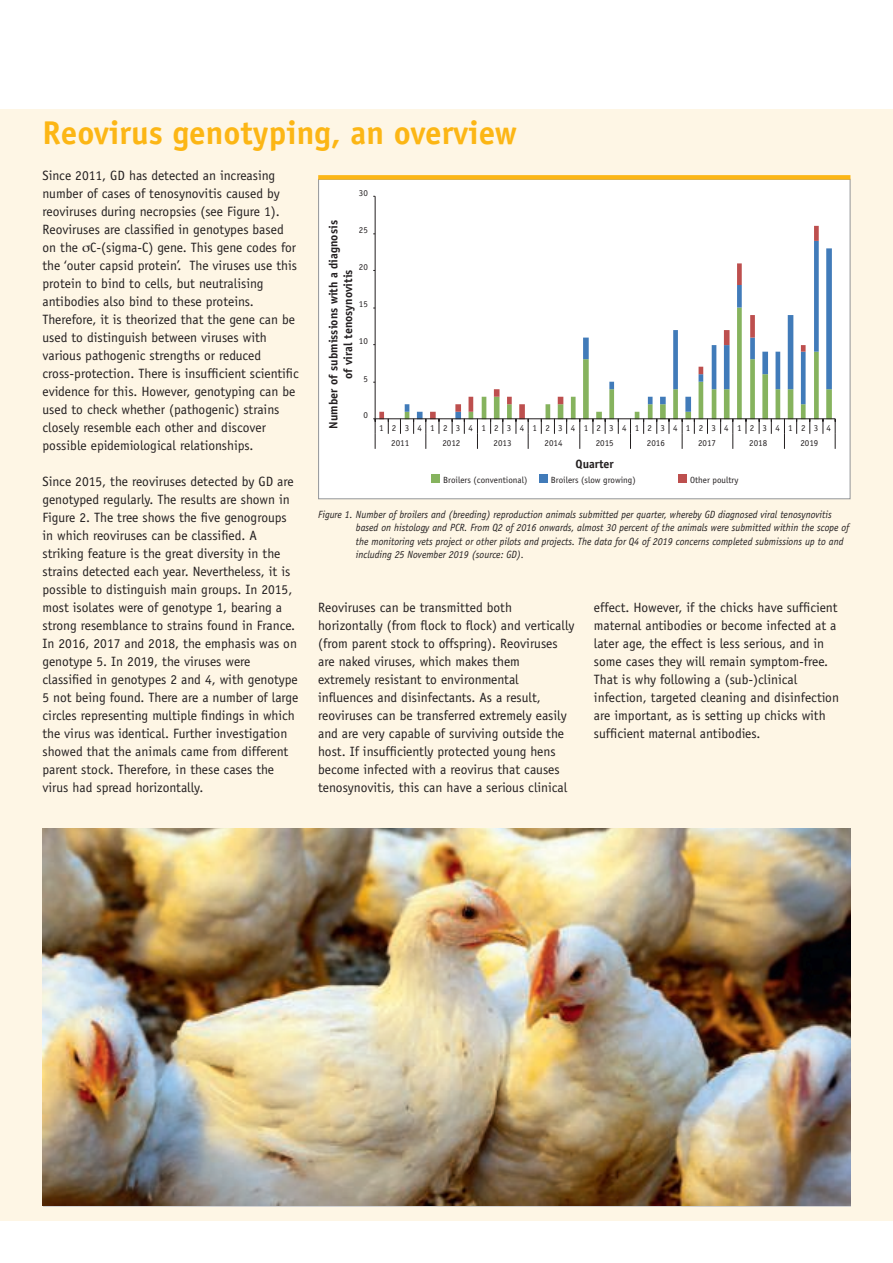
<style>
.page{position:relative;width:893px;height:1263px;background:#fff}
.page>*{position:absolute;margin:0;border:0;box-sizing:border-box;transform-origin:0 0}
.t1{font:700 33px "Officina Sans";color:#fcb615}
.t2{font:13.5px/18px "Officina Sans";color:#231f20}
.t3{font:700 12px/14.4px "Officina Sans";color:#231f20;text-align:center}
.t4{font:italic 10.5px/13.5px "Officina Sans";color:#231f20;scale:.95 1}
.t5{font:9px "Officina Sans";color:#231f20}
.t6{font:9px/14.1px "Officina Sans";letter-spacing:.92em;color:#231f20}
</style>
<div class="page">
<div style="left:0;top:108px;width:893px;height:1112px;background:#fef6e5"></div>
<div style="left:0;top:0;width:893px;height:109px;background:#fff"></div>
<div style="left:319px;top:179px;width:531px;height:320px;background:#fff"></div>
<svg style="left:826px;top:248px;width:6px;height:170px"></svg>
<svg style="left:379px;top:226px;width:440px;height:192px"></svg>
<hr style="left:375px;top:196px;width:1px;height:223px;background:#231f20">
<hr style="left:375px;top:418px;width:460px;height:1px;background:#231f20">
<svg style="left:388px;top:419px;width:1px;height:15px"></svg>
<svg style="left:400px;top:419px;width:1px;height:15px"></svg>
<svg style="left:413px;top:419px;width:1px;height:15px"></svg>
<svg style="left:439px;top:419px;width:1px;height:15px"></svg>
<svg style="left:452px;top:419px;width:1px;height:15px"></svg>
<svg style="left:464px;top:419px;width:1px;height:15px"></svg>
<svg style="left:490px;top:419px;width:1px;height:15px"></svg>
<svg style="left:502px;top:419px;width:1px;height:15px"></svg>
<svg style="left:516px;top:419px;width:1px;height:15px"></svg>
<svg style="left:541px;top:419px;width:1px;height:15px"></svg>
<svg style="left:554px;top:419px;width:1px;height:15px"></svg>
<svg style="left:566px;top:419px;width:1px;height:15px"></svg>
<svg style="left:593px;top:419px;width:1px;height:15px"></svg>
<svg style="left:605px;top:419px;width:1px;height:15px"></svg>
<svg style="left:618px;top:419px;width:1px;height:15px"></svg>
<svg style="left:643px;top:419px;width:1px;height:15px"></svg>
<svg style="left:656px;top:419px;width:1px;height:15px"></svg>
<svg style="left:669px;top:419px;width:1px;height:15px"></svg>
<svg style="left:694px;top:419px;width:1px;height:15px"></svg>
<svg style="left:707px;top:419px;width:1px;height:15px"></svg>
<svg style="left:720px;top:419px;width:1px;height:15px"></svg>
<svg style="left:746px;top:419px;width:1px;height:15px"></svg>
<svg style="left:759px;top:419px;width:1px;height:15px"></svg>
<svg style="left:771px;top:419px;width:1px;height:15px"></svg>
<svg style="left:796px;top:419px;width:1px;height:15px"></svg>
<svg style="left:809px;top:419px;width:1px;height:15px"></svg>
<svg style="left:823px;top:419px;width:1px;height:15px"></svg>
<svg style="left:373px;top:418px;width:3px;height:31px"></svg>
<svg style="left:425px;top:419px;width:1px;height:30px"></svg>
<svg style="left:477px;top:419px;width:1px;height:30px"></svg>
<svg style="left:528px;top:419px;width:1px;height:30px"></svg>
<svg style="left:579px;top:419px;width:1px;height:30px"></svg>
<svg style="left:630px;top:419px;width:1px;height:30px"></svg>
<svg style="left:682px;top:419px;width:1px;height:30px"></svg>
<svg style="left:732px;top:419px;width:1px;height:30px"></svg>
<svg style="left:784px;top:419px;width:1px;height:30px"></svg>
<svg style="left:835px;top:419px;width:1px;height:30px"></svg>
<div style="left:431px;top:474px;width:9px;height:9px;background:#86b35e"></div>
<div style="left:539px;top:474px;width:9px;height:9px;background:#417bb9"></div>
<div style="left:678px;top:474px;width:9px;height:9px;background:#bd4f4e"></div>
<div style="left:318px;top:175px;width:532px;height:5px;background:#fcb615"></div>
<img style="left:43px;top:828px;width:807px;height:377px">
<h1 class="t1" style="left:43px;top:112px;width:476px">Reovirus genotyping, an overview</h1>
<p class="t2" style="left:43px;top:166px;width:258px">Since 2011, GD has detected an increasing number of cases of tenosynovitis caused by reoviruses during necropsies (see Figure 1).<br>Reoviruses are classified in genotypes based on the C-(sigma-C) gene. This gene codes for the ‘outer capsid protein’. The viruses use this protein to bind to cells, but neutralising antibodies also bind to these proteins.<br>Therefore, it is theorized that the gene can be used to distinguish between viruses with various pathogenic strengths or reduced cross-protection. There is insufficient scientific evidence for this. However, genotyping can be used to check whether (pathogenic) strains closely resemble each other and discover possible epidemiological relationships.</p>
<p class="t2" style="left:43px;top:472px;width:257px">Since 2015, the reoviruses detected by GD are genotyped regularly. The results are shown in Figure 2. The tree shows the five genogroups in which reoviruses can be classified. A striking feature is the great diversity in the strains detected each year. Nevertheless, it is possible to distinguish main groups. In 2015, most isolates were of genotype 1, bearing a strong resemblance to strains found in France.<br>In 2016, 2017 and 2018, the emphasis was on genotype 5. In 2019, the viruses were classified in genotypes 2 and 4, with genotype 5 not being found. There are a number of large circles representing multiple findings in which the virus was identical. Further investigation showed that the animals came from different parent stock. Therefore, in these cases the virus had spread horizontally.</p>
<p class="t5" style="left:359px;top:187px;width:10px">30</p>
<p class="t3" style="left:326px;top:428px;width:210px;rotate:-90deg">Number of submissions with a diagnosis of viral tenosynovitis</p>
<p class="t5" style="left:359px;top:225px;width:10px">25</p>
<p class="t5" style="left:359px;top:261px;width:10px">20</p>
<p class="t5" style="left:359px;top:299px;width:10px">15</p>
<p class="t5" style="left:359px;top:336px;width:10px">10</p>
<p class="t5" style="left:363px;top:373px;width:6px">5</p>
<p class="t5" style="left:363px;top:410px;width:6px">0</p>
<p class="t6" style="left:391px;top:421px;width:441px;text-indent:-12px">123412341234123412341234123412341234<br>2011</p>
<p class="t5" style="left:442px;top:437px;width:19px">2012</p>
<p class="t5" style="left:493px;top:437px;width:19px">2013</p>
<p class="t5" style="left:545px;top:437px;width:19px">2014</p>
<p class="t5" style="left:596px;top:437px;width:19px">2015</p>
<p class="t5" style="left:647px;top:437px;width:19px">2016</p>
<p class="t5" style="left:698px;top:437px;width:19px">2017</p>
<p class="t5" style="left:749px;top:437px;width:19px">2018</p>
<p class="t5" style="left:800px;top:437px;width:19px">2019</p>
<p class="t3" style="left:576px;top:456px;width:40px">Quarter</p>
<p class="t5" style="left:443px;top:474px;width:86px">Broilers (conventional)</p>
<p class="t5" style="left:551px;top:474px;width:86px">Broilers (slow growing)</p>
<p class="t5" style="left:690px;top:474px;width:50px">Other poultry</p>
<p class="t4" style="left:356px;top:507px;width:521px;text-indent:-38px">Figure 1. Number of broilers and (breeding) reproduction animals submitted per quarter, whereby GD diagnosed viral tenosynovitis based on histology and PCR. From Q2 of 2016 onwards, almost 30 percent of the animals were submitted within the scope of the monitoring vets project or other pilots and projects. The data for Q4 of 2019 concerns completed submissions up to and including 25 November 2019 (source: GD).</p>
<p class="t2" style="left:318px;top:598px;width:258px">Reoviruses can be transmitted both horizontally (from flock to flock) and vertically (from parent stock to offspring). Reoviruses are naked viruses, which makes them extremely resistant to environmental influences and disinfectants. As a result, reoviruses can be transferred extremely easily and are very capable of surviving outside the host. If insufficiently protected young hens become infected with a reovirus that causes tenosynovitis, this can have a serious clinical</p>
<p class="t2" style="left:594px;top:598px;width:247px">effect. However, if the chicks have sufficient maternal antibodies or become infected at a later age, the effect is less serious, and in some cases they will remain symptom-free.<br>That is why following a (sub-)clinical infection, targeted cleaning and disinfection are important, as is setting up chicks with sufficient maternal antibodies.</p>
</div>
